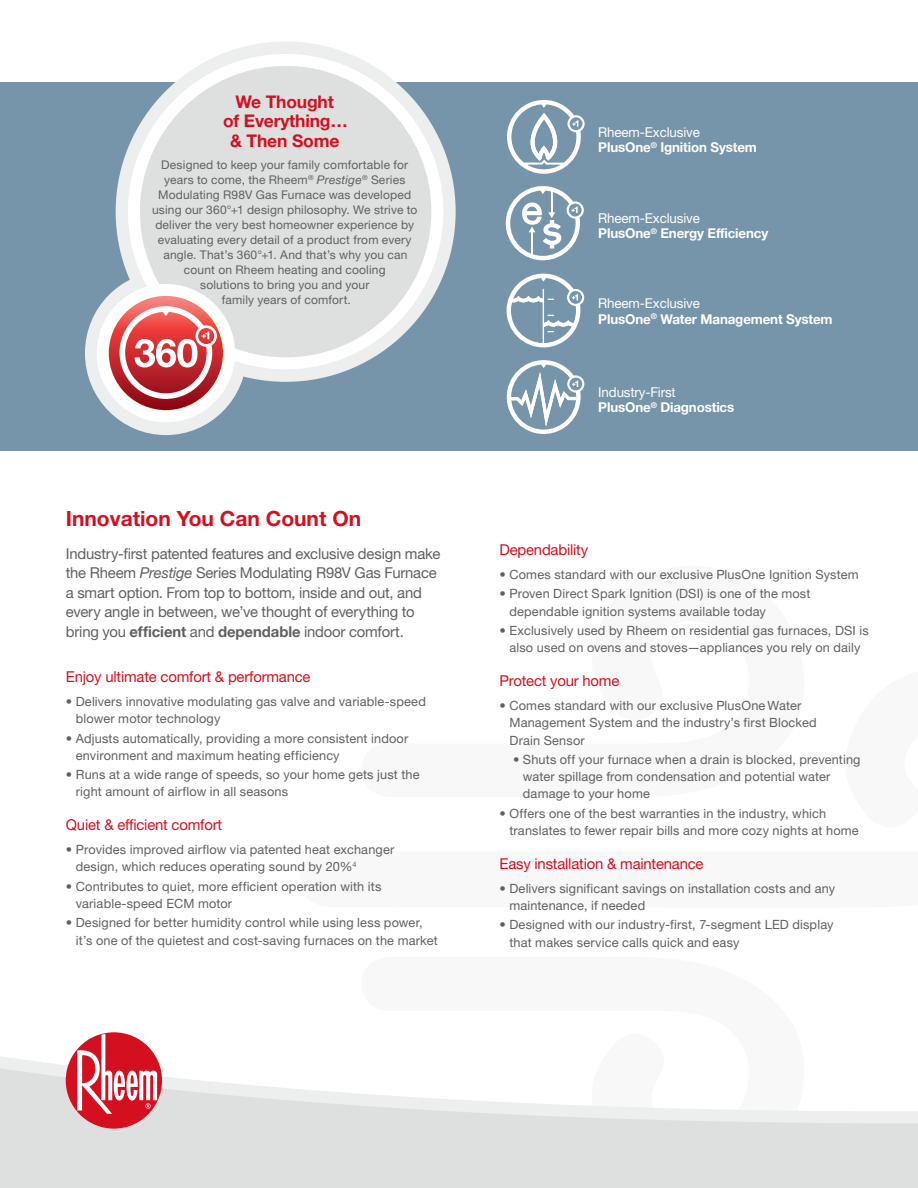
<style>
.page{position:relative;width:918px;height:1188px;background:#fff}
.page>*{position:absolute;margin:0;border:0;box-sizing:border-box;transform-origin:0 0}
.t1{font:700 21px "Rheem Sans";color:#d41020}
.t2{font:700 17.4px/19px "Rheem Sans";letter-spacing:-.01em;color:#d41020;text-align:center}
.t3{font:15px/19.5px "Rheem Sans";letter-spacing:-.015em;color:#5f6060}
.t4{font:15px "Rheem Sans";letter-spacing:-.015em;color:#d41020}
.t5{font:700 13.65px/15.5px "Rheem Sans";letter-spacing:-.01em;color:#fff}
.t6{font:12.75px/17.2px "Rheem Sans";letter-spacing:.01em;color:#5f6060}
.t7{font:12px/15px "Rheem Sans";letter-spacing:.015em;color:#5f6060;text-align:center}
.s1{font-style:italic}
.s2{font-weight:700}
.s3{font-weight:400}
</style>
<div class="page">
<div style="left:0;top:82px;width:918px;height:369px;background:#7695aa"></div>
<div style="left:0;top:1129px;width:918px;height:59px;background:#dedfdf"></div>
<svg style="left:0;top:1049px;width:918px;height:80px"></svg>
<div style="left:66px;top:1032px;width:96px;height:97px;background:#d41020;border-radius:50%"></div>
<svg style="left:77px;top:1034px;width:80px;height:80px"></svg>
<svg style="left:507px;top:100px;width:78px;height:74px"></svg>
<svg style="left:507px;top:274px;width:77px;height:73px"></svg>
<svg style="left:507px;top:360px;width:77px;height:74px"></svg>
<svg style="left:506px;top:186px;width:78px;height:74px"></svg>
<svg style="left:116px;top:41px;width:340px;height:341px;background:#eef0f0"></svg>
<svg style="left:85px;top:271px;width:162px;height:164px;background:#eeefef"></svg>
<div style="left:134px;top:60px;width:303px;height:303px;background:#dedfdf;border-radius:50%"></div>
<div style="left:128px;top:54px;width:315px;height:315px;border:12px solid #fff;border-radius:50%"></div>
<svg style="left:103px;top:290px;width:126px;height:126px"></svg>
<svg style="left:109px;top:296px;width:114px;height:114px;background:#c5393e"></svg>
<svg style="left:120px;top:306px;width:97px;height:93px;background:#dd7678"></svg>
<div style="left:97px;top:284px;width:138px;height:138px;border:12px solid #fff;border-radius:50%"></div>
<h2 class="t2" style="left:223px;top:92px;width:126px">We Thought<br>of Everything… &amp; Then Some</h2>
<p class="t7" style="left:152px;top:157px;width:267px">Designed to keep your family comfortable for years to come, the Rheem<sup>®</sup> <span class="s1">Prestige</span><sup>®</sup> Series Modulating R98V Gas Furnace was developed using our 360°+1 design philosophy. We strive to deliver the very best homeowner experience by evaluating every detail of a product from every angle. That’s 360°+1. And that’s why you can count on Rheem heating and cooling<br>solutions to bring you and your<br>family years of comfort.</p>
<h1 class="t1" style="left:66px;top:505px;width:297px">Innovation You Can Count On</h1>
<p class="t3" style="left:66px;top:544px;width:376px">Industry-first patented features and exclusive design make the Rheem <span class="s1">Prestige</span> Series Modulating R98V Gas Furnace a smart option. From top to bottom, inside and out, and every angle in between, we’ve thought of everything to bring you <span class="s2">efficient</span> and <span class="s2">dependable</span> indoor comfort.</p>
<p class="t4" style="left:66px;top:667px;width:246px">Enjoy ultimate comfort &amp; performance</p>
<p class="t6" style="left:76px;top:693px;width:352px;text-indent:-10px">• Delivers innovative modulating gas valve and variable-speed blower motor technology</p>
<p class="t6" style="left:76px;top:730px;width:334px;text-indent:-10px">• Adjusts automatically, providing a more consistent indoor environment and maximum heating efficiency</p>
<p class="t6" style="left:76px;top:767px;width:345px;text-indent:-10px">• Runs at a wide range of speeds, so your home gets just the right amount of airflow in all seasons</p>
<p class="t4" style="left:66px;top:815px;width:158px">Quiet &amp; efficient comfort</p>
<p class="t6" style="left:76px;top:841px;width:320px;text-indent:-10px">• Provides improved airflow via patented heat exchanger design, which reduces operating sound by 20%<sup>4</sup></p>
<p class="t6" style="left:76px;top:878px;width:307px;text-indent:-10px">• Contributes to quiet, more efficient operation with its variable-speed ECM motor</p>
<p class="t6" style="left:76px;top:915px;width:363px;text-indent:-10px">• Designed for better humidity control while using less power, it’s one of the quietest and cost-saving furnaces on the market</p>
<p class="t5" style="left:598px;top:124px;width:160px"><span class="s3">Rheem-Exclusive<br></span>PlusOne<sup>®</sup> Ignition System</p>
<p class="t5" style="left:598px;top:210px;width:171px"><span class="s3">Rheem-Exclusive<br></span>PlusOne<sup>®</sup> Energy Efficiency</p>
<p class="t5" style="left:598px;top:296px;width:236px"><span class="s3">Rheem-Exclusive<br></span>PlusOne<sup>®</sup> Water Management System</p>
<p class="t5" style="left:598px;top:384px;width:137px"><span class="s3">Industry-First<br></span>PlusOne<sup>®</sup> Diagnostics</p>
<p class="t4" style="left:500px;top:540px;width:90px">Dependability</p>
<p class="t6" style="left:500px;top:566px;width:361px">• Comes standard with our exclusive PlusOne Ignition System</p>
<p class="t6" style="left:509px;top:586px;width:303px;text-indent:-10px">• Proven Direct Spark Ignition (DSI) is one of the most dependable ignition systems available today</p>
<p class="t6" style="left:500px;top:622px;width:371px;text-align:center">• Exclusively used by Rheem on residential gas furnaces, DSI is also used on ovens and stoves—appliances you rely on daily</p>
<p class="t4" style="left:500px;top:671px;width:121px">Protect your home</p>
<p class="t6" style="left:509px;top:697px;width:309px;text-indent:-10px">• Comes standard with our exclusive PlusOne Water<br>Management System and the industry’s first Blocked<br>Drain Sensor</p>
<p class="t6" style="left:523px;top:751px;width:339px;text-indent:-10px">• Shuts off your furnace when a drain is blocked, preventing water spillage from condensation and potential water damage to your home</p>
<p class="t6" style="left:509px;top:805px;width:351px;text-indent:-10px">• Offers one of the best warranties in the industry, which translates to fewer repair bills and more cozy nights at home</p>
<p class="t4" style="left:500px;top:854px;width:206px">Easy installation &amp; maintenance</p>
<p class="t6" style="left:509px;top:880px;width:327px;text-indent:-10px">• Delivers significant savings on installation costs and any maintenance, if needed</p>
<p class="t6" style="left:509px;top:917px;width:326px;text-indent:-10px">• Designed with our industry-first, 7-segment LED display that makes service calls quick and easy</p>
</div>
